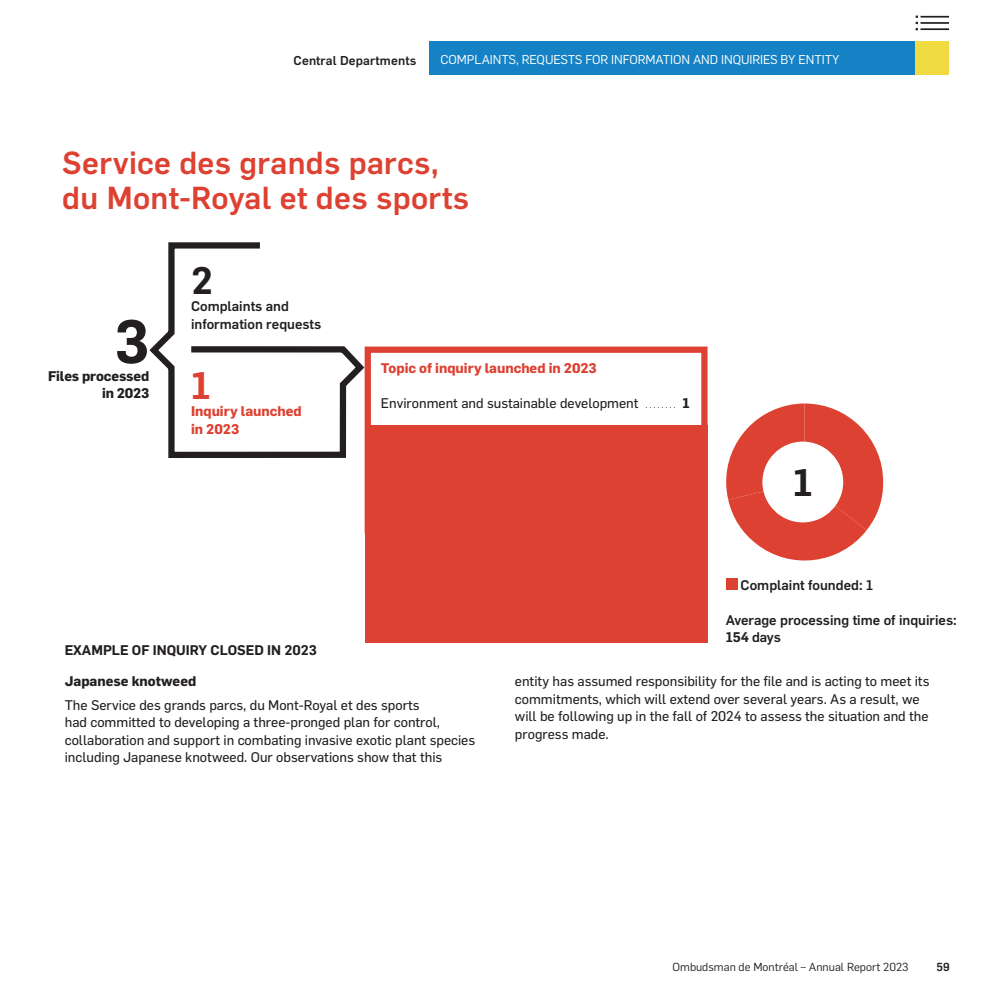
<style>
.page{position:relative;width:990px;height:990px;background:#fff}
.page>*{position:absolute;margin:0;border:0;box-sizing:border-box;transform-origin:0 0}
.t1{font:600 60px "Flama";color:#231f20}
.t2{font:600 37.5px "Flama";color:#231f20}
.t3{font:600 37.5px "Flama";color:#dd4132}
.t4{font:500 31.25px "Flama";letter-spacing:.01em;color:#dd4132}
.TEXT_Flama{font:13.75px/17.5px "Flama Basic";color:#231f20}
.t5{font:500 13.75px/17.5px "Flama";color:#231f20}
.TEXT_Flama-2{font:700 13.75px/17.5px "Flama";color:#dd4132}
.TEXT_Flama-3{font:700 13.75px "Flama";letter-spacing:-.01em;color:#231f20}
.TEXT_Flama-4{font:600 13.75px "Flama";color:#231f20}
.GR_Tit_Section{font:12.62px "Flama";letter-spacing:-.005em;color:#fff}
.GR_Tit_Section-2{font:500 12.62px "Flama";letter-spacing:.01em;color:#231f20}
.t6{font:11.5px "Flama";color:#231f20}
.t7{font:500 11.5px "Flama";color:#231f20}
.s1{font-size:7.5px}
.s2{font-family:"Flama";font-weight:700}
.s3{font-weight:600}
</style>
<div class="page">
<hr style="left:921px;top:28px;width:28px;height:2px;background:#231f20">
<hr style="left:921px;top:22px;width:28px;height:2px;background:#231f20">
<hr style="left:921px;top:16px;width:28px;height:2px;background:#231f20">
<svg style="left:916px;top:16px;width:2px;height:14px"></svg>
<div style="left:429px;top:41px;width:487px;height:34px;background:#1582c5"></div>
<div style="left:916px;top:41px;width:33px;height:34px;background:#f0dc41"></div>
<svg style="left:726px;top:404px;width:157px;height:157px"></svg>
<div style="left:365px;top:347px;width:343px;height:187px;border:6px solid #dd4132"></div>
<div style="left:726px;top:578px;width:11px;height:12px;background:#dd4132"></div>
<div style="left:762px;top:442px;width:81px;height:80px;background:#fff;border-radius:50%"></div>
<div style="left:365px;top:425px;width:343px;height:217px;background:#dd4132"></div>
<svg style="left:149px;top:242px;width:220px;height:219px"></svg>
<p class="GR_Tit_Section-2" style="left:294px;top:52px;width:124px">Central Departments</p>
<p class="GR_Tit_Section" style="left:441px;top:51px;width:401px">COMPLAINTS, REQUESTS FOR INFORMATION AND INQUIRIES BY ENTITY</p>
<p class="GR_Tit_Section" style="left:442px;top:60px;width:178px">L’OMBUDSMAN DE MONTRÉAL</p>
<p class="t4" style="left:62px;top:140px;width:378px">Service des grands parcs,</p>
<p class="t4" style="left:62px;top:175px;width:408px">du Mont-Royal et des sports</p>
<p class="t1" style="left:114px;top:298px;width:37px">3</p>
<p class="TEXT_Flama-3" style="left:102px;top:383px;width:49px">in 2023</p>
<p class="TEXT_Flama-3" style="left:48px;top:366px;width:103px">Files processed</p>
<p class="t2" style="left:191px;top:254px;width:23px">2</p>
<p class="t5" style="left:191px;top:297px;width:132px">Complaints and information requests</p>
<p class="t3" style="left:191px;top:359px;width:21px">1</p>
<p class="TEXT_Flama-2" style="left:191px;top:402px;width:112px">Inquiry launched in 2023</p>
<p class="TEXT_Flama-4" style="left:65px;top:641px;width:254px">EXAMPLE OF INQUIRY CLOSED IN 2023</p>
<p class="TEXT_Flama-2" style="left:381px;top:359px;width:218px">Topic of inquiry launched in 2023</p>
<p class="TEXT_Flama" style="left:381px;top:394px;width:310px">Environment and sustainable development <span class="s1">. . . . . . . .</span> <span class="s2">1</span></p>
<p class="t2" style="left:793px;top:456px;width:21px">1</p>
<p class="t5" style="left:741px;top:575px;width:134px">Complaint founded: 1</p>
<p class="t5" style="left:726px;top:610px;width:233px">Average processing time of inquiries:</p>
<p class="t5" style="left:726px;top:628px;width:57px"><span class="s3">154</span> days</p>
<p class="TEXT_Flama-3" style="left:65px;top:672px;width:133px">Japanese knotweed</p>
<p class="TEXT_Flama" style="left:65px;top:695px;width:412px">The Service des grands parcs, du Mont-Royal et des sports<br>had committed to developing a three-pronged plan for control, collaboration and support in combating invasive exotic plant species including Japanese knotweed. Our observations show that this</p>
<p class="TEXT_Flama" style="left:515px;top:672px;width:416px">entity has assumed responsibility for the file and is acting to meet its commitments, which will extend over several years. As a result, we will be following up in the fall of 2024 to assess the situation and the progress made.</p>
<p class="t6" style="left:673px;top:959px;width:238px">Ombudsman de Montréal – Annual Report 2023</p>
<p class="t7" style="left:937px;top:959px;width:15px">59</p>
</div>
